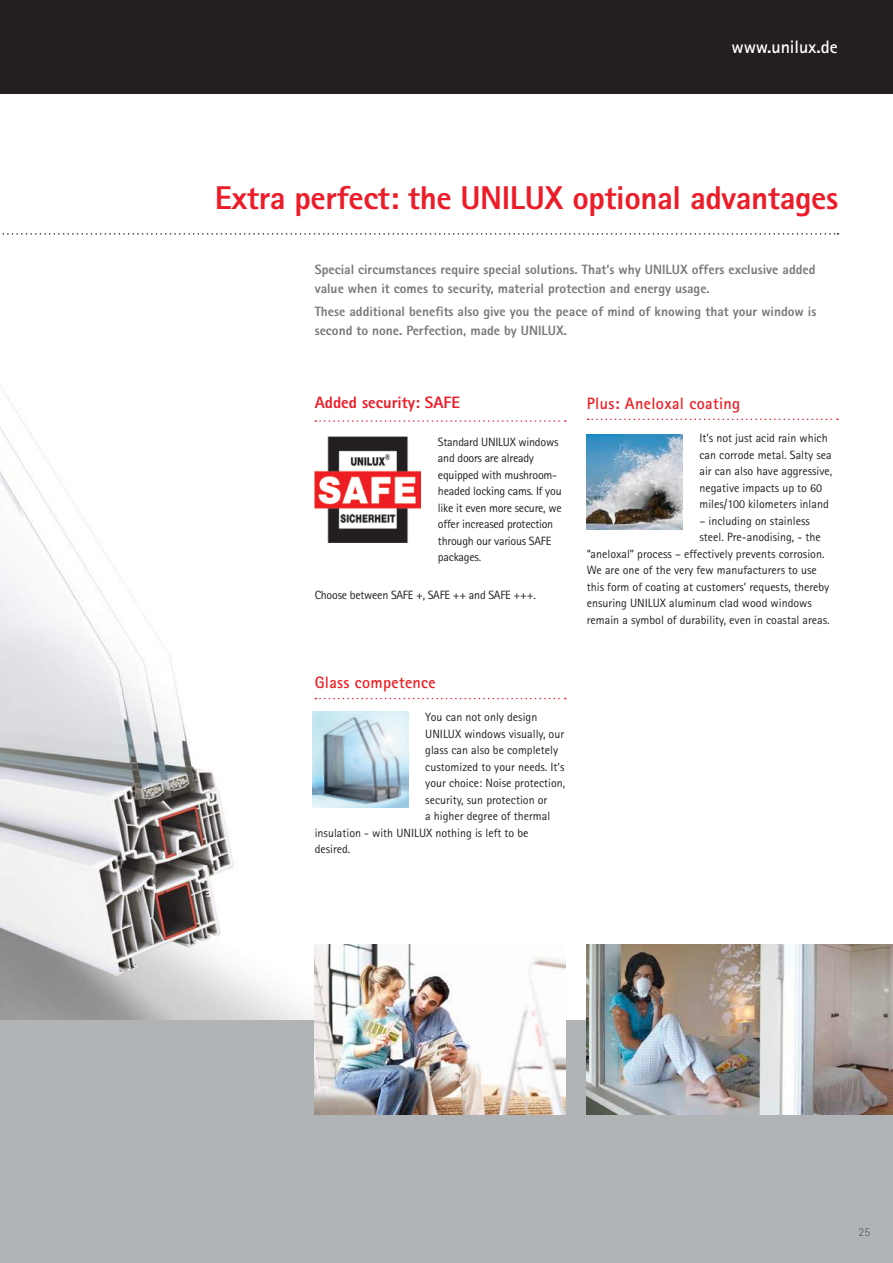
<style>
.page{position:relative;width:893px;height:1263px;background:#fff}
.page>*{position:absolute;margin:0;border:0;box-sizing:border-box;transform-origin:0 0}
.t1{font:800 33px "AT Rotis Sans Serif";letter-spacing:-.015em;color:#ec1c29}
.t2{font:700 18px "AT Rotis Sans Serif";letter-spacing:-.005em;color:#fff}
.t3{font:700 16.5px "AT Rotis Sans Serif";letter-spacing:.02em;color:#ee1d23}
.t4{font:800 16.5px "AT Rotis Sans Serif";color:#ec1c29}
.t5{font:800 13.5px/18.8px "AT Rotis Sans Serif";color:#76787b}
.t6{font:12px/16.5px "AT Rotis Sans Serif";color:#231f20}
.t7{font:12px/16.5px "AT Rotis Sans Serif";letter-spacing:-.02em;color:#231f20}
.t8{font:300 12px "AT Rotis Sans Serif";color:#57585a}
</style>
<div class="page">
<img style="left:0;top:386px;width:649px;height:634px">
<svg style="left:2px;top:233px;width:836px;height:2px"></svg>
<div style="left:0;top:1020px;width:893px;height:243px;background:#b0b4b6"></div>
<img style="left:315px;top:944px;width:251px;height:170px">
<img style="left:587px;top:944px;width:306px;height:170px">
<img style="left:315px;top:436px;width:106px;height:106px">
<svg style="left:315px;top:420px;width:251px;height:2px"></svg>
<svg style="left:315px;top:698px;width:251px;height:1px"></svg>
<img style="left:313px;top:712px;width:95px;height:95px">
<svg style="left:588px;top:419px;width:250px;height:1px"></svg>
<img style="left:587px;top:435px;width:95px;height:95px">
<div style="left:0;top:0;width:893px;height:94px;background:#231f20"></div>
<h2 class="t2" style="left:731px;top:35px;width:108px">www.unilux.de</h2>
<h1 class="t1" style="left:215px;top:176px;width:625px">Extra perfect: the UNILUX optional advantages</h1>
<p class="t5" style="left:315px;top:260px;width:502px">Special circumstances require special solutions. That’s why UNILUX offers exclusive added value when it comes to security, material protection and energy usage.</p>
<p class="t5" style="left:315px;top:302px;width:503px">These additional benefits also give you the peace of mind of knowing that your window is second to none. Perfection, made by UNILUX.</p>
<h3 class="t4" style="left:315px;top:392px;width:147px">Added security: SAFE</h3>
<p class="t7" style="left:438px;top:433px;width:125px">Standard UNILUX windows and doors are already equipped with mushroom&shy;headed locking cams. If you like it even more secure, we offer increased protection through our various SAFE packages.</p>
<p class="t7" style="left:315px;top:587px;width:223px">Choose between SAFE +, SAFE ++ and SAFE +++.</p>
<h3 class="t3" style="left:315px;top:672px;width:123px">Glass competence</h3>
<p class="t6" style="left:425px;top:709px;width:114px">You can not only design</p>
<p class="t6" style="left:425px;top:725px;width:140px">UNILUX windows visually, our</p>
<p class="t6" style="left:425px;top:742px;width:135px">glass can also be completely</p>
<p class="t6" style="left:425px;top:758px;width:141px">customized to your needs. It‘s</p>
<p class="t6" style="left:425px;top:775px;width:142px">your choice: Noise protection,</p>
<p class="t6" style="left:425px;top:791px;width:124px">security, sun protection or</p>
<p class="t6" style="left:425px;top:808px;width:127px">a higher degree of thermal</p>
<p class="t6" style="left:315px;top:824px;width:215px">insulation - with UNILUX nothing is left to be</p>
<p class="t6" style="left:315px;top:841px;width:37px">desired.</p>
<h3 class="t3" style="left:587px;top:392px;width:155px">Plus: Aneloxal coating</h3>
<p class="t6" style="left:699px;top:430px;width:134px">It’s not just acid rain which can corrode metal. Salty sea air can also have aggressive, negative impacts up to 60 miles/100 kilometers inland</p>
<p class="t6" style="left:699px;top:512px;width:112px">– including on stainless</p>
<p class="t6" style="left:699px;top:529px;width:123px">steel. Pre-anodising, - the</p>
<p class="t6" style="left:587px;top:545px;width:239px">“aneloxal” process – effectively prevents corrosion.</p>
<p class="t6" style="left:587px;top:562px;width:232px">We are one of the very few manufacturers to use</p>
<p class="t6" style="left:587px;top:578px;width:244px">this form of coating at customers’ requests, thereby</p>
<p class="t6" style="left:587px;top:595px;width:227px">ensuring UNILUX aluminum clad wood windows</p>
<p class="t6" style="left:587px;top:611px;width:244px">remain a symbol of durability, even in coastal areas.</p>
<p class="t8" style="left:859px;top:1225px;width:13px">25</p>
</div>
